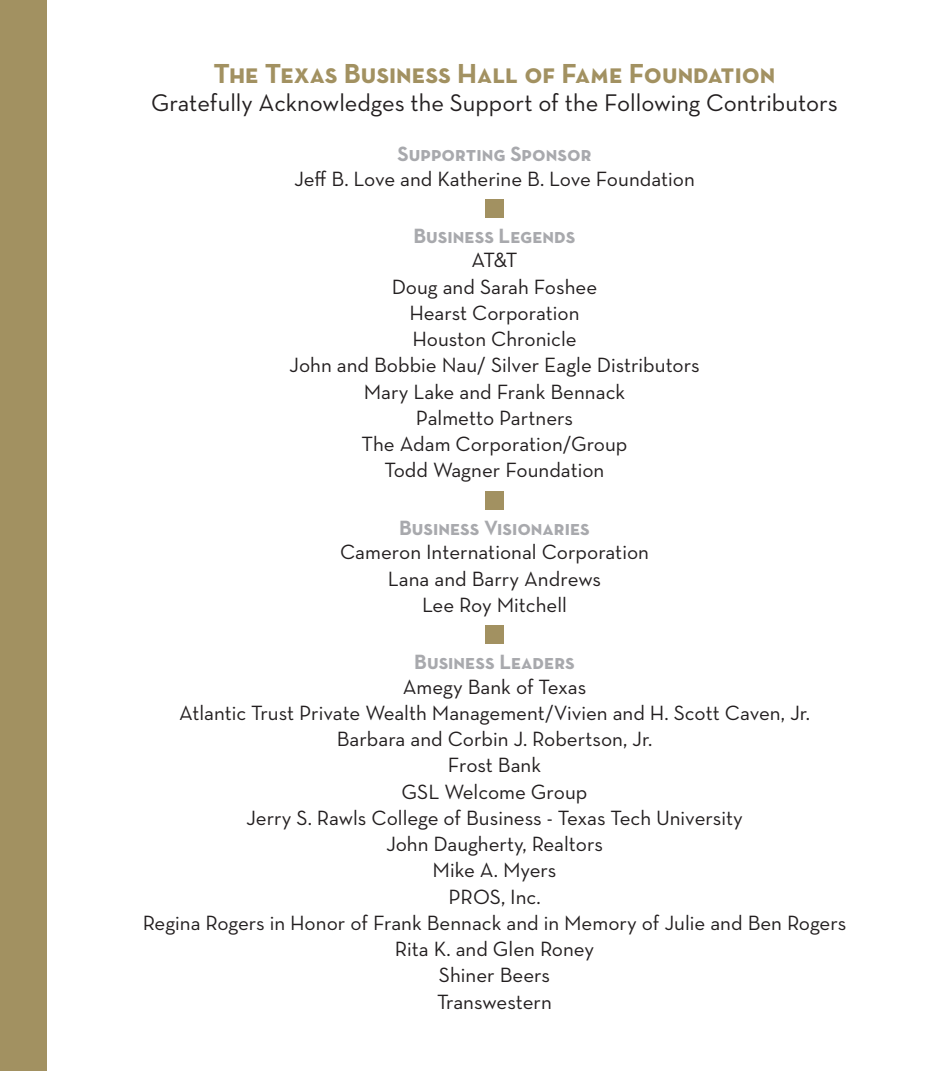
<style>
.page{position:relative;width:945px;height:1071px;background:#fff}
.page>*{position:absolute;margin:0;border:0;box-sizing:border-box;transform-origin:0 0}
.t1{font:28px "Neutra Text Bold SC Alt";color:#a29161}
.t2{font:24.5px "Neutra Text";color:#231f20}
.t3{font:21px/26.2px "Neutra Text";color:#231f20;text-align:center}
.t4{font:21px "Neutra Text Bold SC";color:#a8a9ad}
</style>
<div class="page">
<div style="left:0;top:0;width:46px;height:1071px;background:#a29161"></div>
<div style="left:485px;top:199px;width:19px;height:19px;background:#a29161"></div>
<div style="left:485px;top:491px;width:19px;height:19px;background:#a29161"></div>
<div style="left:485px;top:625px;width:19px;height:19px;background:#a29161"></div>
<h1 class="t1" style="left:214px;top:56px;width:564px">The Texas Business Hall of Fame Foundation</h1>
<p class="t2" style="left:151px;top:87px;width:688px">Gratefully Acknowledges the Support of the Following Contributors</p>
<p class="t4" style="left:397px;top:141px;width:196px">Supporting Sponsor</p>
<p class="t3" style="left:294px;top:165px;width:402px">Jeff B. Love and Katherine B. Love Foundation</p>
<p class="t4" style="left:414px;top:223px;width:164px">Business Legends</p>
<p class="t3" style="left:289px;top:247px;width:412px">AT&amp;T<br>Doug and Sarah Foshee<br>Hearst Corporation<br>Houston Chronicle<br>John and Bobbie Nau/ Silver Eagle Distributors<br>Mary Lake and Frank Bennack<br>Palmetto Partners<br>The Adam Corporation/Group<br>Todd Wagner Foundation</p>
<p class="t4" style="left:399px;top:515px;width:192px">Business Visionaries</p>
<p class="t3" style="left:340px;top:539px;width:311px">Cameron International Corporation<br>Lana and Barry Andrews<br>Lee Roy Mitchell</p>
<p class="t4" style="left:414px;top:649px;width:162px">Business Leaders</p>
<p class="t3" style="left:143px;top:673px;width:705px">Amegy Bank of Texas<br>Atlantic Trust Private Wealth Management/Vivien and H. Scott Caven, Jr.<br>Barbara and Corbin J. Robertson, Jr.<br>Frost Bank<br>GSL Welcome Group<br>Jerry S. Rawls College of Business - Texas Tech University<br>John Daugherty, Realtors<br>Mike A. Myers<br>PROS, Inc.<br>Regina Rogers in Honor of Frank Bennack and in Memory of Julie and Ben Rogers<br>Rita K. and Glen Roney<br>Shiner Beers<br>Transwestern</p>
</div>
